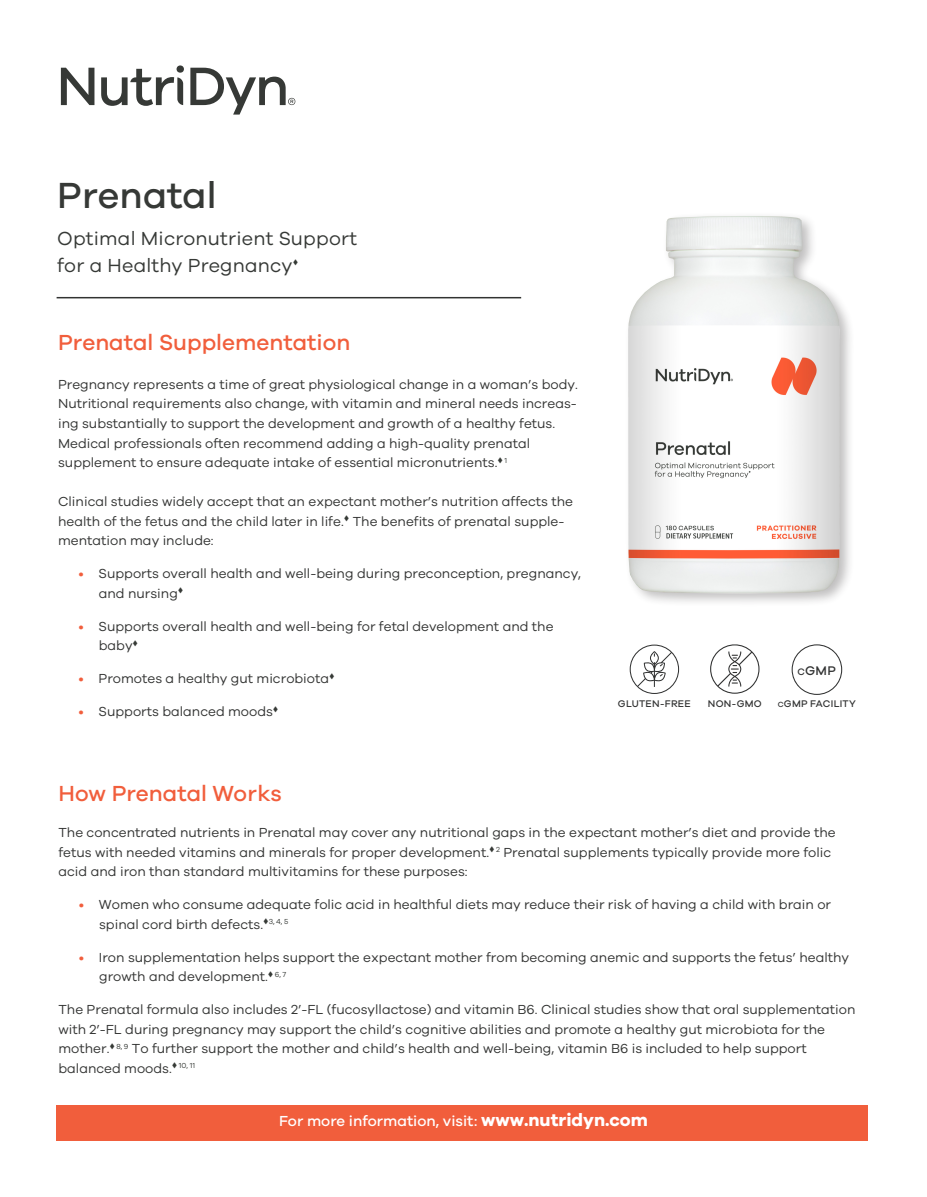
<style>
.page{position:relative;width:927px;height:1197px;background:#fff}
.page>*{position:absolute;margin:0;border:0;box-sizing:border-box;transform-origin:0 0}
.t1{font:500 37.5px "Galano Grotesque";letter-spacing:.005em;color:#363936}
.t2{font:500 22.5px "Galano Grotesque";color:#f15e3c}
.t3{font:19.5px/27px "Galano Grotesque";letter-spacing:.01em;color:#363936}
.t4{font:500 15px "Galano Grotesque";color:#fff}
.t5{font:13.5px/19.5px "Galano Grotesque";color:#323332}
.t6{font:500 12.9px "Galano Grotesque";color:#313232}
.t7{font:500 9.9px "Galano Grotesque";letter-spacing:.025em;color:#313232}
.t8{font:7.5px "Galano Grotesque";color:#363a36}
.s1{color:#f15e3d}
.s2{font-size:9.75px}
.s3{font-size:7.65px}
.s4{font-weight:700;font-size:18px}
</style>
<div class="page">
<div style="left:57px;top:1105px;width:810px;height:35px;background:#f15e3c"></div>
<hr style="left:57px;top:297px;width:464px;height:1px;background:#323332">
<svg style="left:61px;top:68px;width:33px;height:37px"></svg>
<svg style="left:190px;top:68px;width:105px;height:47px"></svg>
<svg style="left:101px;top:65px;width:83px;height:41px"></svg>
<div style="left:624px;top:211px;width:230px;height:396px;background:#231f20;opacity:.29"></div>
<img style="left:625px;top:211px;width:221px;height:387px">
<svg style="left:710px;top:644px;width:49px;height:50px"></svg>
<svg style="left:629px;top:644px;width:50px;height:50px"></svg>
<svg style="left:791px;top:644px;width:51px;height:51px"></svg>
<p class="t1" style="left:57px;top:172px;width:161px">Prenatal</p>
<p class="t3" style="left:57px;top:224px;width:301px">Optimal Micronutrient Support for a Healthy Pregnancy</p>
<p class="t2" style="left:58px;top:329px;width:294px">Prenatal Supplementation</p>
<p class="t5" style="left:58px;top:374px;width:521px">Pregnancy represents a time of great physiological change in a woman’s body.<br>Nutritional requirements also change, with vitamin and mineral needs increas&shy;ing substantially to support the development and growth of a healthy fetus.<br>Medical professionals often recommend adding a high-quality prenatal supplement to ensure adequate intake of essential micronutrients.<sup>▼</sup></p>
<p class="t8" style="left:504px;top:455px;width:4px">1</p>
<p class="t5" style="left:58px;top:491px;width:516px">Clinical studies widely accept that an expectant mother’s nutrition affects the health of the fetus and the child later in life.<sup>▼</sup> The benefits of prenatal supple&shy;mentation may include:</p>
<p class="t5" style="left:99px;top:563px;width:484px;text-indent:-20px"><span class="s1">•</span> Supports overall health and well-being during preconception, pregnancy, and nursing<sup>▼</sup></p>
<p class="t5" style="left:99px;top:616px;width:456px;text-indent:-20px"><span class="s1">•</span> Supports overall health and well-being for fetal development and the baby<sup>▼</sup></p>
<p class="t5" style="left:78px;top:668px;width:258px"><span class="s1">•</span> Promotes a healthy gut microbiota<sup>▼</sup></p>
<p class="t5" style="left:78px;top:701px;width:202px"><span class="s1">•</span> Supports balanced moods<sup>▼</sup></p>
<p class="t6" style="left:797px;top:663px;width:40px"><span class="s2">C</span>GMP</p>
<p class="t7" style="left:618px;top:698px;width:74px">GLUTEN-FREE</p>
<p class="t7" style="left:708px;top:697px;width:55px">NON-GMO</p>
<p class="t7" style="left:778px;top:697px;width:80px"><span class="s3">C</span>GMP FACILITY</p>
<p class="t2" style="left:58px;top:780px;width:225px">How Prenatal Works</p>
<p class="t5" style="left:58px;top:822px;width:779px">The concentrated nutrients in Prenatal may cover any nutritional gaps in the expectant mother’s diet and provide the fetus with needed vitamins and minerals for proper development.<sup>▼</sup> <sup>2</sup> Prenatal supplements typically provide more folic acid and iron than standard multivitamins for these purposes:</p>
<p class="t5" style="left:99px;top:894px;width:733px;text-indent:-20px"><span class="s1">•</span> Women who consume adequate folic acid in healthful diets may reduce their risk of having a child with brain or spinal cord birth defects.<sup>▼</sup><sup>3,</sup></p>
<p class="t8" style="left:276px;top:917px;width:13px">4,5</p>
<p class="t5" style="left:99px;top:947px;width:751px;text-indent:-20px"><span class="s1">•</span> Iron supplementation helps support the expectant mother from becoming anemic and supports the fetus’ healthy growth and development.<sup>▼</sup></p>
<p class="t8" style="left:275px;top:969px;width:13px">6,7</p>
<p class="t5" style="left:58px;top:999px;width:798px">The Prenatal formula also includes 2’-FL (fucosyllactose) and vitamin B6. Clinical studies show that oral supplementation with 2’-FL during pregnancy may support the child’s cognitive abilities and promote a healthy gut microbiota for the mother.<sup>▼</sup></p>
<p class="t5" style="left:58px;top:1038px;width:749px;text-indent:65px"><sup>9</sup> To further support the mother and child’s health and well-being, vitamin B6 is included to help support balanced moods.<sup>▼</sup></p>
<p class="t8" style="left:116px;top:1041px;width:7px">8,</p>
<p class="t8" style="left:179px;top:1061px;width:18px">10, 11</p>
<p class="t4" style="left:279px;top:1112px;width:370px">For more information, visit: <span class="s4">www.nutridyn.com</span></p>
</div>
